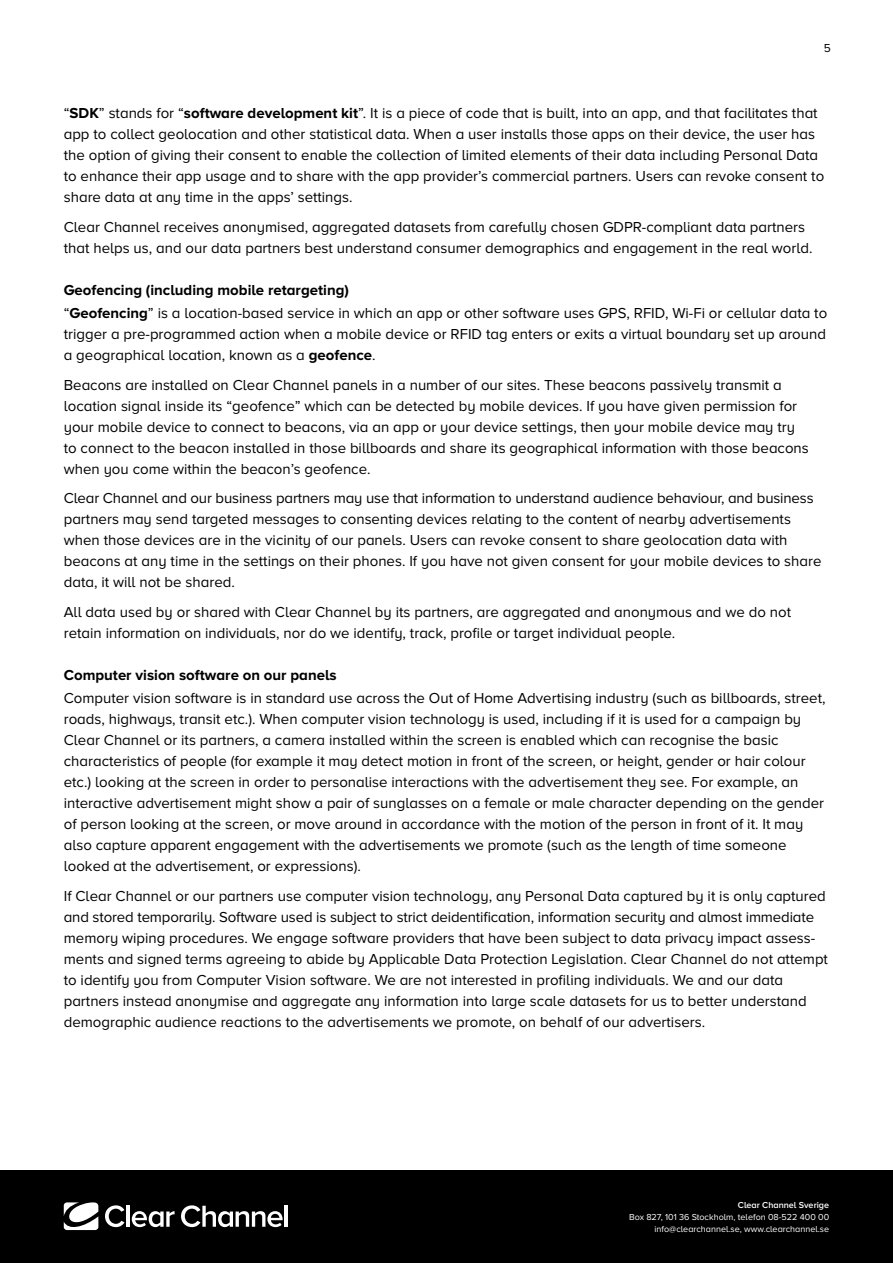
<style>
.page{position:relative;width:893px;height:1263px;background:#fff}
.page>*{position:absolute;margin:0;border:0;box-sizing:border-box;transform-origin:0 0}
.t1{font:15px/21px "Proxima Nova A";color:#000}
.t2{font:700 15px "Proxima Nova A";color:#000}
.t3{font:12px "Proxima Nova A";color:#000}
.t4{font:9px/12px "Proxima Nova A";color:#fff;text-align:right}
.t5{font:600 9px "Proxima Nova A";color:#fff}
.s1{font-weight:700}
</style>
<div class="page">
<div style="left:0;top:1170px;width:893px;height:93px;background:#000"></div>
<svg style="left:105px;top:1205px;width:19px;height:22px"></svg>
<hr style="left:127px;top:1206px;width:3px;height:21px;background:#fff">
<svg style="left:132px;top:1211px;width:43px;height:16px"></svg>
<svg style="left:181px;top:1205px;width:102px;height:22px"></svg>
<hr style="left:285px;top:1206px;width:3px;height:21px;background:#fff">
<svg style="left:64px;top:1202px;width:34px;height:28px"></svg>
<p class="t3" style="left:824px;top:41px;width:9px">5</p>
<p class="t1" style="left:64px;top:102px;width:762px">“<span class="s1">SDK</span>” stands for “<span class="s1">software development kit</span>”. It is a piece of code that is built, into an app, and that facilitates that app to collect geolocation and other statistical data. When a user installs those apps on their device, the user has the option of giving their consent to enable the collection of limited elements of their data including Personal Data to enhance their app usage and to share with the app provider’s commercial partners. Users can revoke consent to share data at any time in the apps’ settings.</p>
<p class="t1" style="left:64px;top:216px;width:750px">Clear Channel receives anonymised, aggregated datasets from carefully chosen GDPR-compliant data partners that helps us, and our data partners best understand consumer demographics and engagement in the real world.</p>
<p class="t1" style="left:64px;top:278px;width:765px;line-height:23.1px"><span class="s1">Geofencing (including mobile retargeting)<br></span>“<span class="s1">Geofencing</span>” is a location-based service in which an app or other software uses GPS, RFID, Wi-Fi or cellular data to</p>
<p class="t1" style="left:64px;top:323px;width:764px">trigger a pre-programmed action when a mobile device or RFID tag enters or exits a virtual boundary set up around a geographical location, known as a <span class="s1">geofence</span>.</p>
<p class="t1" style="left:64px;top:374px;width:747px">Beacons are installed on Clear Channel panels in a number of our sites. These beacons passively transmit a location signal inside its “geofence” which can be detected by mobile devices. If you have given permission for your mobile device to connect to beacons, via an app or your device settings, then your mobile device may try to connect to the beacon installed in those billboards and share its geographical information with those beacons when you come within the beacon’s geofence.</p>
<p class="t1" style="left:64px;top:487px;width:759px">Clear Channel and our business partners may use that information to understand audience behaviour, and business partners may send targeted messages to consenting devices relating to the content of nearby advertisements when those devices are in the vicinity of our panels. Users can revoke consent to share geolocation data with beacons at any time in the settings on their phones. If you have not given consent for your mobile devices to share data, it will not be shared.</p>
<p class="t1" style="left:64px;top:601px;width:729px">All data used by or shared with Clear Channel by its partners, are aggregated and anonymous and we do not retain information on individuals, nor do we identify, track, profile or target individual people.</p>
<p class="t2" style="left:64px;top:666px;width:274px">Computer vision software on our panels</p>
<p class="t1" style="left:64px;top:687px;width:763px">Computer vision software is in standard use across the Out of Home Advertising industry (such as billboards, street, roads, highways, transit etc.). When computer vision technology is used, including if it is used for a campaign by Clear Channel or its partners, a camera installed within the screen is enabled which can recognise the basic characteristics of people (for example it may detect motion in front of the screen, or height, gender or hair colour etc.) looking at the screen in order to personalise interactions with the advertisement they see. For example, an interactive advertisement might show a pair of sunglasses on a female or male character depending on the gender of person looking at the screen, or move around in accordance with the motion of the person in front of it. It may also capture apparent engagement with the advertisements we promote (such as the length of time someone looked at the advertisement, or expressions).</p>
<p class="t1" style="left:64px;top:885px;width:766px">If Clear Channel or our partners use computer vision technology, any Personal Data captured by it is only captured and stored temporarily. Software used is subject to strict deidentification, information security and almost immediate memory wiping procedures. We engage software providers that have been subject to data privacy impact assess&shy;ments and signed terms agreeing to abide by Applicable Data Protection Legislation. Clear Channel do not attempt to identify you from Computer Vision software. We are not interested in profiling individuals. We and our data partners instead anonymise and aggregate any information into large scale datasets for us to better understand demographic audience reactions to the advertisements we promote, on behalf of our advertisers.</p>
<p class="t5" style="left:738px;top:1199px;width:93px">Clear Channel Sverige</p>
<p class="t4" style="left:629px;top:1210px;width:201px">Box 827, 101 36 Stockholm, telefon 08-522 400 00 info@clearchannel.se, www.clearchannel.se</p>
</div>
